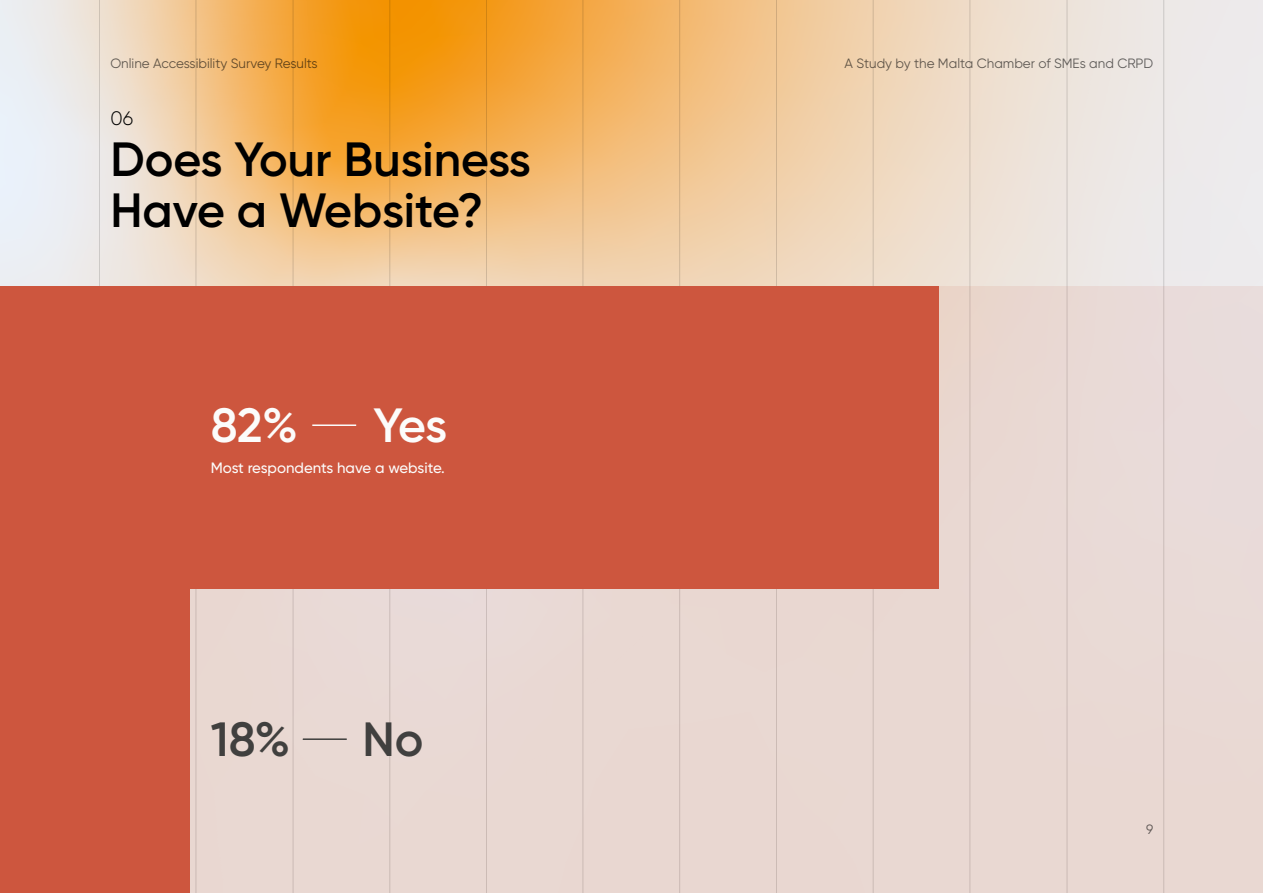
<style>
.page{position:relative;width:1263px;height:893px;background:#fff}
.page>*{position:absolute;margin:0;border:0;box-sizing:border-box;transform-origin:0 0}
.t1{font:600 48px/51px "Gilroy";color:#000}
.t2{font:600 48px "Gilroy";color:#fcfcfb}
.t3{font:600 48px "Gilroy";color:#40403f}
.t4{font:300 19.5px "Gilroy";color:#000}
.t5{font:500 15px "Gilroy";color:#fcfcfb}
.t6{font:13.5px "Gilroy";color:#000}
</style>
<div class="page">
<svg style="left:0;top:0;width:1263px;height:286px;background:#f0cea4"></svg>
<hr style="left:99px;top:0;width:1px;height:893px;background:#000">
<hr style="left:196px;top:0;width:1px;height:893px;background:#000">
<hr style="left:293px;top:0;width:1px;height:893px;background:#000">
<hr style="left:390px;top:0;width:1px;height:893px;background:#000">
<hr style="left:486px;top:0;width:1px;height:893px;background:#000">
<hr style="left:583px;top:0;width:1px;height:893px;background:#000">
<hr style="left:679px;top:0;width:1px;height:893px;background:#000">
<hr style="left:776px;top:0;width:1px;height:893px;background:#000">
<hr style="left:873px;top:0;width:1px;height:893px;background:#000">
<hr style="left:970px;top:0;width:1px;height:893px;background:#000">
<hr style="left:1067px;top:0;width:1px;height:893px;background:#000">
<hr style="left:1163px;top:0;width:1px;height:893px;background:#000">
<div style="left:0;top:286px;width:1263px;height:607px;background:#e9d8d2"></div>
<div style="left:0;top:589px;width:190px;height:304px;background:#cd563e"></div>
<div style="left:0;top:286px;width:939px;height:303px;background:#cd563e"></div>
<hr style="left:312px;top:424px;width:44px;height:2px;background:#fcfcfb">
<hr style="left:303px;top:738px;width:44px;height:2px;background:#40403f">
<p class="t6" style="left:110px;top:55px;width:209px">Online Accessibility Survey Results</p>
<p class="t6" style="left:845px;top:55px;width:310px">A Study by the Malta Chamber of SMEs and CRPD</p>
<h2 class="t4" style="left:110px;top:107px;width:24px">06</h2>
<h1 class="t1" style="left:110px;top:133px;width:422px">Does Your Business<br>Have a Website?</h1>
<h1 class="t2" style="left:211px;top:395px;width:89px">82%</h1>
<h1 class="t2" style="left:373px;top:395px;width:75px">Yes</h1>
<p class="t5" style="left:211px;top:459px;width:235px">Most respondents have a website.</p>
<h1 class="t3" style="left:211px;top:709px;width:81px">18%</h1>
<h1 class="t3" style="left:362px;top:709px;width:63px">No</h1>
<p class="t6" style="left:1146px;top:821px;width:9px">9</p>
</div>
